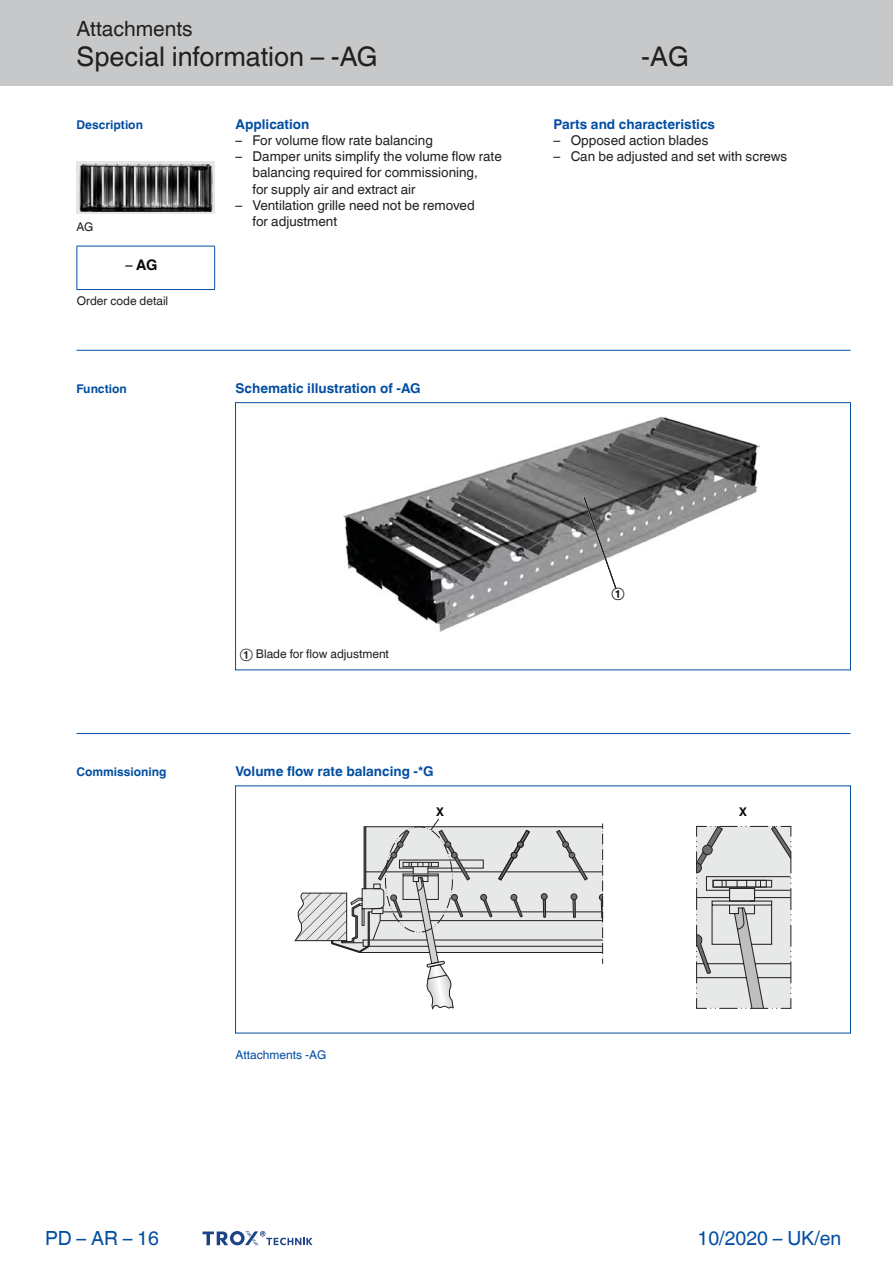
<style>
.page{position:relative;width:893px;height:1263px;background:#fff}
.page>*{position:absolute;margin:0;border:0;box-sizing:border-box;transform-origin:0 0}
.t1{font:27px "TROX Helvetica";color:#231f20}
.t2{font:21px "TROX Helvetica";color:#231f20}
.t3{font:19.5px "TROX Helvetica";color:#034ea2}
.t4{font:19.5px "TROX Helvetica";color:#034ea2}
.t5{font:700 14.55px "TROX Helvetica";color:#060706}
.t6{font:13.5px/16.2px "TROX Helvetica";color:#231f20}
.t7{font:700 13.5px "TROX Helvetica";color:#034ea2}
.t8{font:12px "TROX Helvetica";color:#231f20}
.t9{font:700 12px "TROX Helvetica";color:#034ea2}
.t10{font:12px "TROX Helvetica";color:#034ea2}
.t11{font:700 12px "TROX Helvetica";color:#060706}
.t12{font:12px "TROX Helvetica";color:#050706}
.s1{font-weight:400}
.s2{font-style:inherit}
</style>
<div class="page">
<div style="left:0;top:0;width:893px;height:85px;background:#c6c8ca"></div>
<svg style="left:203px;top:1231px;width:109px;height:15px"></svg>
<img style="left:76px;top:161px;width:138px;height:53px">
<hr style="left:76px;top:246px;width:139px;height:1px;background:#034ea2">
<hr style="left:76px;top:246px;width:1px;height:43px;background:#034ea2">
<hr style="left:214px;top:246px;width:1px;height:43px;background:#034ea2">
<hr style="left:76px;top:289px;width:139px;height:1px;background:#034ea2">
<hr style="left:76px;top:350px;width:774px;height:1px;background:#034ea2">
<hr style="left:76px;top:733px;width:774px;height:1px;background:#034ea2">
<svg style="left:236px;top:403px;width:613px;height:242px"></svg>
<img style="left:344px;top:417px;width:415px;height:214px">
<svg style="left:582px;top:495px;width:36px;height:95px"></svg>
<hr style="left:235px;top:402px;width:1px;height:268px;background:#034ea2">
<hr style="left:850px;top:402px;width:1px;height:268px;background:#034ea2">
<hr style="left:235px;top:402px;width:615px;height:1px;background:#034ea2">
<hr style="left:235px;top:670px;width:615px;height:1px;background:#034ea2">
<svg style="left:696px;top:825px;width:96px;height:184px;background:#cccccd"></svg>
<svg style="left:294px;top:818px;width:310px;height:192px"></svg>
<hr style="left:235px;top:786px;width:1px;height:247px;background:#034ea2">
<hr style="left:850px;top:786px;width:1px;height:247px;background:#034ea2">
<hr style="left:235px;top:786px;width:615px;height:1px;background:#034ea2">
<hr style="left:235px;top:1033px;width:615px;height:1px;background:#034ea2">
<h2 class="t2" style="left:76px;top:17px;width:118px">Attachments</h2>
<h1 class="t1" style="left:76px;top:41px;width:303px">Special information – -AG</h1>
<p class="t9" style="left:76px;top:117px;width:68px">Description</p>
<p class="t8" style="left:76px;top:220px;width:18px">AG</p>
<p class="t5" style="left:125px;top:256px;width:34px"><span class="s1">–</span> AG</p>
<p class="t8" style="left:77px;top:293px;width:93px">Order code detail</p>
<p class="t9" style="left:76px;top:382px;width:52px">Function</p>
<p class="t7" style="left:236px;top:116px;width:75px">Application</p>
<p class="t6" style="left:236px;top:132px;width:199px">– For volume flow rate balancing</p>
<p class="t6" style="left:253px;top:148px;width:251px;text-indent:-17px">– Damper units simplify the volume flow rate balancing required for commissioning,<br>for supply air and extract air</p>
<p class="t6" style="left:253px;top:197px;width:224px;text-indent:-17px">– Ventilation grille need not be removed for adjustment</p>
<p class="t7" style="left:236px;top:380px;width:187px">Schematic illustration of -AG</p>
<h1 class="t1" style="left:641px;top:41px;width:49px">-AG</h1>
<p class="t7" style="left:554px;top:116px;width:163px">Parts and characteristics</p>
<p class="t6" style="left:554px;top:132px;width:156px">– Opposed action blades</p>
<p class="t6" style="left:554px;top:148px;width:235px">– Can be adjusted and set with screws</p>
<p class="t9" style="left:76px;top:765px;width:92px">Commissioning</p>
<p class="t8" style="left:240px;top:647px;width:151px">① Blade for flow adjustment</p>
<p class="t7" style="left:236px;top:764px;width:200px">Volume flow rate balancing -*G</p>
<p class="t12" style="left:611px;top:586px;width:15px">①</p>
<h3 class="t4" style="left:45px;top:1227px;width:115px">PD – AR – 1<span class="s2">6</span></h3>
<p class="t10" style="left:236px;top:1048px;width:92px">Attachments -AG</p>
<p class="t11" style="left:436px;top:805px;width:9px">X</p>
<p class="t11" style="left:739px;top:805px;width:9px">X</p>
<h3 class="t3" style="left:697px;top:1227px;width:145px">10/2020 – UK/en</h3>
</div>
